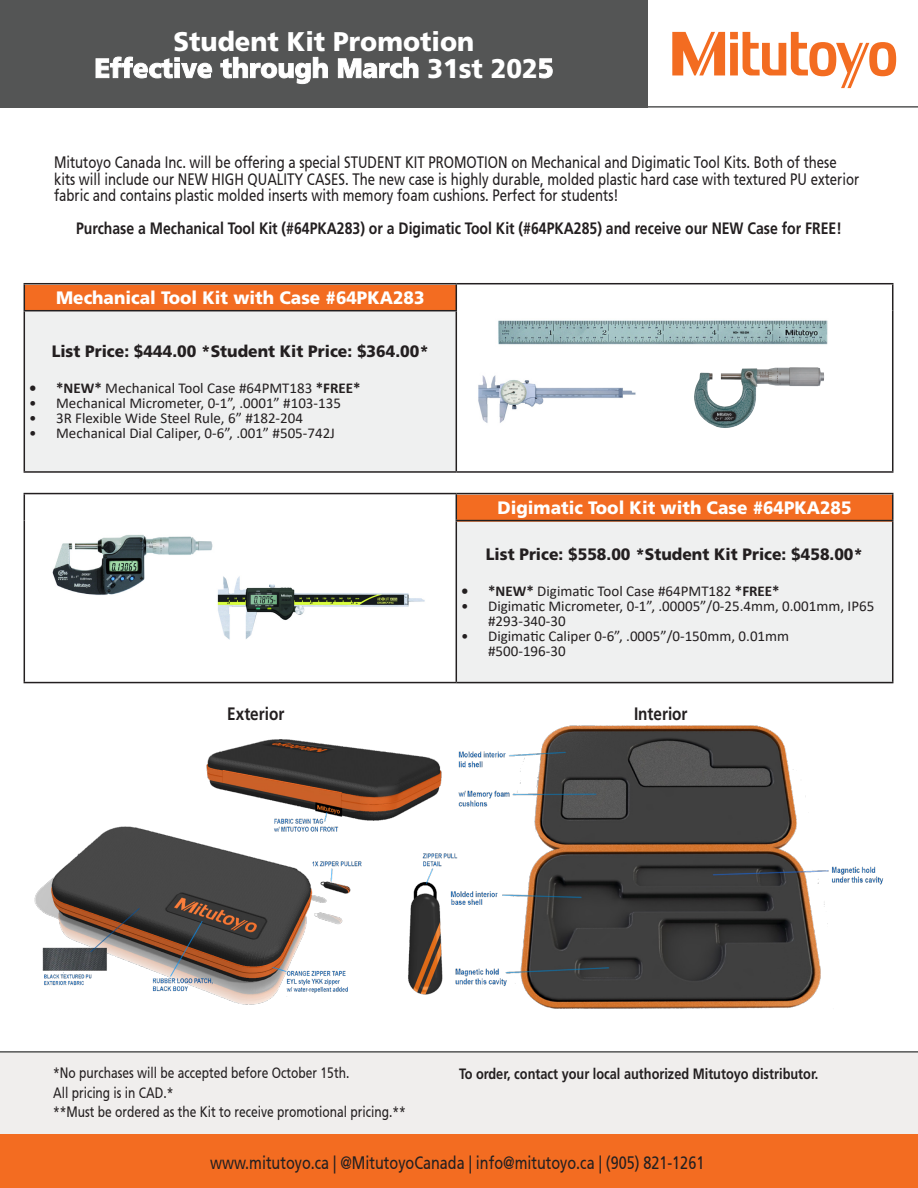
<style>
.page{position:relative;width:918px;height:1188px;background:#fff}
.page>*{position:absolute;margin:0;border:0;box-sizing:border-box;transform-origin:0 0}
.t1{font:900 27px/27px "Mitutoyo Frutiger";color:#fff;text-align:center}
.t2{font:900 18px "Mitutoyo Frutiger";color:#fff}
.t3{font:18px "Mitutoyo Frutiger";color:#231f20}
.t4{font:700 18px "Mitutoyo Frutiger";color:#231f20}
.t5{font:16.5px/16.5px "Mitutoyo Frutiger";color:#231f20}
.t6{font:700 16.5px "Mitutoyo Frutiger";color:#231f20}
.t7{font:900 16.5px "Mitutoyo Frutiger";color:#231f20}
.t8{font:15px/15px "Calibri";color:#231f20}
.t9{font:15px/19.5px "Mitutoyo Frutiger";color:#231f20}
.t10{font:700 15px "Mitutoyo Frutiger";color:#231f20}
.s1{font-weight:700}
</style>
<div class="page">
<div style="left:0;top:1052px;width:918px;height:86px;background:#f0eeed"></div>
<div style="left:0;top:0;width:648px;height:108px;background:#545555"></div>
<div style="left:0;top:1134px;width:918px;height:54px;background:#f36c21"></div>
<svg style="left:672px;top:32px;width:224px;height:56px"></svg>
<img style="left:34px;top:739px;width:405px;height:266px">
<img style="left:439px;top:725px;width:445px;height:284px">
<hr style="left:0;top:1051px;width:918px;height:2px;background:#545555">
<svg style="left:24px;top:285px;width:869px;height:237px;fill:#f36c21"></svg>
<div style="left:456px;top:285px;width:437px;height:188px;background:#fff"></div>
<div style="left:24px;top:311px;width:432px;height:161px;background:#eff0f0"></div>
<div style="left:24px;top:495px;width:432px;height:189px;background:#fff"></div>
<div style="left:456px;top:522px;width:437px;height:162px;background:#eff0f0"></div>
<hr style="left:456px;top:520px;width:437px;height:1px;background:#231f20">
<hr style="left:24px;top:310px;width:433px;height:1px;background:#231f20">
<hr style="left:24px;top:493px;width:432px;height:1px;background:#231f20">
<svg style="left:24px;top:494px;width:1px;height:27px"></svg>
<hr style="left:24px;top:521px;width:1px;height:161px;background:#231f20">
<hr style="left:24px;top:682px;width:432px;height:1px;background:#231f20">
<hr style="left:456px;top:283px;width:437px;height:1px;background:#231f20">
<svg style="left:892px;top:284px;width:1px;height:27px"></svg>
<hr style="left:892px;top:311px;width:1px;height:160px;background:#231f20">
<hr style="left:456px;top:471px;width:437px;height:2px;background:#231f20">
<hr style="left:456px;top:493px;width:437px;height:1px;background:#231f20">
<svg style="left:456px;top:494px;width:1px;height:26px"></svg>
<svg style="left:892px;top:494px;width:1px;height:26px"></svg>
<hr style="left:456px;top:521px;width:1px;height:161px;background:#231f20">
<hr style="left:892px;top:521px;width:1px;height:161px;background:#231f20">
<hr style="left:456px;top:682px;width:437px;height:1px;background:#231f20">
<hr style="left:24px;top:283px;width:432px;height:1px;background:#231f20">
<svg style="left:24px;top:284px;width:1px;height:26px"></svg>
<svg style="left:456px;top:284px;width:1px;height:26px"></svg>
<hr style="left:24px;top:311px;width:1px;height:160px;background:#231f20">
<hr style="left:456px;top:311px;width:1px;height:160px;background:#231f20">
<hr style="left:24px;top:471px;width:432px;height:2px;background:#231f20">
<img style="left:694px;top:367px;width:130px;height:61px">
<img style="left:498px;top:320px;width:330px;height:25px">
<img style="left:478px;top:375px;width:158px;height:48px">
<img style="left:52px;top:535px;width:161px;height:60px">
<img style="left:217px;top:576px;width:208px;height:64px">
<hr style="left:0;top:106px;width:918px;height:2px;background:#545555">
<p class="t1" style="left:94px;top:28px;width:461px">Student Kit Promotion<br>Effective through March 31st 2025</p>
<p class="t5" style="left:54px;top:154px;width:807px">Mitutoyo Canada Inc. will be offering a special STUDENT KIT PROMOTION on Mechanical and Digimatic Tool Kits. Both of these kits will include our NEW HIGH QUALITY CASES. The new case is highly durable, molded plastic hard case with textured PU exterior fabric and contains plastic molded inserts with memory foam cushions. Perfect for students!</p>
<p class="t6" style="left:76px;top:219px;width:767px">Purchase a Mechanical Tool Kit (#64PKA283) or a Digimatic Tool Kit (#64PKA285) and receive our NEW Case for FREE!</p>
<p class="t2" style="left:56px;top:287px;width:370px">Mechanical Tool Kit with Case #64PKA283</p>
<p class="t7" style="left:52px;top:341px;width:379px">List Price: $444.00 *Student Kit Price: $364.00*</p>
<p class="t8" style="left:29px;top:380px;width:333px"><span class="s1">• *NEW*</span> Mechanical Tool Case #64PMT183 <span class="s1">*FREE*</span></p>
<p class="t8" style="left:29px;top:395px;width:313px">• Mechanical Micrometer, 0-1”, .0001” #103-135</p>
<p class="t8" style="left:29px;top:410px;width:275px">• 3R Flexible Wide Steel Rule, 6” #182-204</p>
<p class="t8" style="left:29px;top:425px;width:307px">• Mechanical Dial Caliper, 0-6”, .001” #505-742J</p>
<p class="t2" style="left:497px;top:497px;width:356px">Digimatic Tool Kit with Case #64PKA285</p>
<p class="t7" style="left:486px;top:544px;width:379px">List Price: $558.00 *Student Kit Price: $458.00*</p>
<p class="t8" style="left:461px;top:583px;width:320px"><span class="s1">• *NEW*</span> Digimatic Tool Case #64PMT182 <span class="s1">*FREE*</span></p>
<p class="t8" style="left:488px;top:598px;width:388px;text-indent:-27px">• Digimatic Micrometer, 0-1”, .00005”/0-25.4mm, 0.001mm, IP65 #293-340-30</p>
<p class="t8" style="left:488px;top:628px;width:303px;text-indent:-27px">• Digimatic Caliper 0-6”, .0005”/0-150mm, 0.01mm #500-196-30</p>
<p class="t4" style="left:227px;top:703px;width:59px">Exterior</p>
<p class="t4" style="left:634px;top:703px;width:55px">Interior</p>
<p class="t9" style="left:53px;top:1064px;width:298px">*No purchases will be accepted before October 15th.</p>
<p class="t10" style="left:459px;top:1065px;width:361px">To order, contact your local authorized Mitutoyo distributor.</p>
<p class="t9" style="left:53px;top:1083px;width:354px">All pricing is in CAD.*<br>**Must be ordered as the Kit to receive promotional pricing.**</p>
<p class="t3" style="left:210px;top:1152px;width:496px">www.mitutoyo.ca | @MitutoyoCanada | info@mitutoyo.ca | (905) 821-1261</p>
</div>
